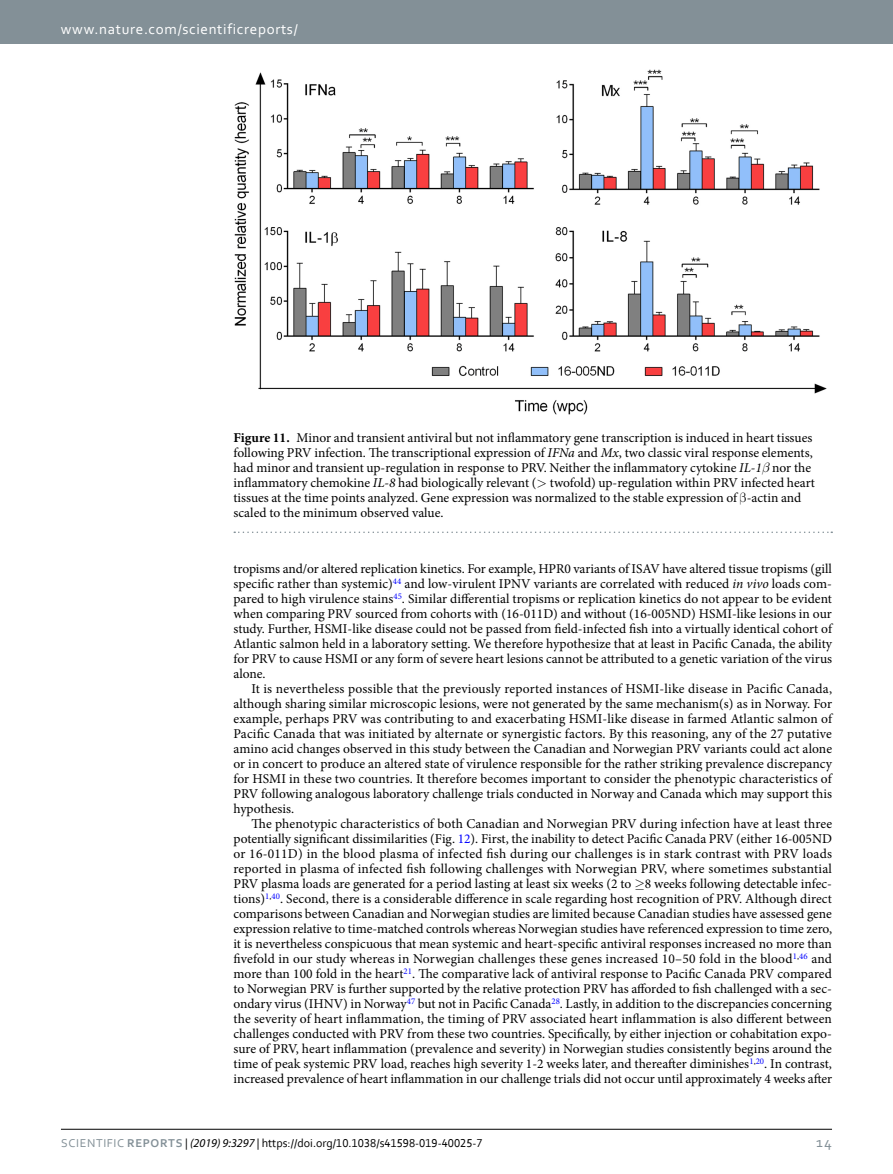
<style>
.page{position:relative;width:893px;height:1174px;background:#fff}
.page>*{position:absolute;margin:0;border:0;box-sizing:border-box;transform-origin:0 0}
.t1{font:15px "Corbel 2";letter-spacing:.045em;color:#fff}
.t2{font:15px "Corbel 2";color:#839097}
.t3{font:13.5px/15px "Minion Pro";color:#000;text-align:justify}
.t4{font:12px "Corbel";color:#000}
.s1{font-weight:700}
.s2{font-style:italic}
.s3{color:#00f}
.s4{font-family:"Corbel 2";color:#839097}
.s5{font-family:"Corbel Bold 2";color:#839097}
.s6{font-family:"Corbel 2"}
.s7{font-family:"Myriad Pro";font-style:italic}
</style>
<div class="page">
<hr style="left:61px;top:1129px;width:771px;height:1px;background:#000">
<div style="left:0;top:0;width:893px;height:43px;background:#839097"></div>
<img style="left:234px;top:70px;width:593px;height:344px">
<svg style="left:234px;top:531px;width:598px;height:2px"></svg>
<p class="t1" style="left:61px;top:19px;width:238px">www.nature.com/scientificreports/</p>
<p class="t3" style="left:233px;top:430px;width:583px;text-align:left"><span class="s1">Figure 11.</span> Minor and transient antiviral but not inflammatory gene transcription is induced in heart tissues following PRV infection. The transcriptional expression of <span class="s2">IFNa</span> and <span class="s2">Mx</span>, two classic viral response elements, had minor and transient up-regulation in response to PRV. Neither the inflammatory cytokine <span class="s2">IL-1</span> nor the inflammatory chemokine <span class="s2">IL-8</span> had biologically relevant ( twofold) up-regulation within PRV infected heart tissues at the time points analyzed. Gene expression was normalized to the stable expression of -actin and scaled to the minimum observed value.</p>
<p class="t3" style="left:233px;top:561px;width:600px">tropisms and/or altered replication kinetics. For example, HPR0 variants of ISAV have altered tissue tropisms (gill specific rather than systemic)<sup>44</sup> and low-virulent IPNV variants are correlated with reduced <span class="s2">in vivo</span> loads com&shy;pared to high virulence stains<sup>45</sup>. Similar differential tropisms or replication kinetics do not appear to be evident when comparing PRV sourced from cohorts with (16-011D) and without (16-005ND) HSMI-like lesions in our study. Further, HSMI-like disease could not be passed from field-infected fish into a virtually identical cohort of Atlantic salmon held in a laboratory setting. We therefore hypothesize that at least in Pacific Canada, the ability for PRV to cause HSMI or any form of severe heart lesions cannot be attributed to a genetic variation of the virus alone.</p>
<p class="t3" style="left:233px;top:681px;width:600px;text-indent:18px">It is nevertheless possible that the previously reported instances of HSMI-like disease in Pacific Canada, although sharing similar microscopic lesions, were not generated by the same mechanism(s) as in Norway. For example, perhaps PRV was contributing to and exacerbating HSMI-like disease in farmed Atlantic salmon of Pacific Canada that was initiated by alternate or synergistic factors. By this reasoning, any of the 27 putative amino acid changes observed in this study between the Canadian and Norwegian PRV variants could act alone or in concert to produce an altered state of virulence responsible for the rather striking prevalence discrepancy for HSMI in these two countries. It therefore becomes important to consider the phenotypic characteristics of PRV following analogous laboratory challenge trials conducted in Norway and Canada which may support this hypothesis.</p>
<p class="t3" style="left:233px;top:816px;width:600px;text-indent:18px">The phenotypic characteristics of both Canadian and Norwegian PRV during infection have at least three potentially significant dissimilarities (Fig. <span class="s3">12</span>). First, the inability to detect Pacific Canada PRV (either 16-005ND or 16-011D) in the blood plasma of infected fish during our challenges is in stark contrast with PRV loads reported in plasma of infected fish following challenges with Norwegian PRV, where sometimes substantial PRV plasma loads are generated for a period lasting at least six weeks (2 to ≥8 weeks following detectable infec&shy;tions)<sup>1</sup><sup>,</sup><sup>40</sup>. Second, there is a considerable difference in scale regarding host recognition of PRV. Although direct comparisons between Canadian and Norwegian studies are limited because Canadian studies have assessed gene expression relative to time-matched controls whereas Norwegian studies have referenced expression to time zero, it is nevertheless conspicuous that mean systemic and heart-specific antiviral responses increased no more than fivefold in our study whereas in Norwegian challenges these genes increased 10–50 fold in the blood<sup>1</sup><sup>,</sup><sup>46</sup> and more than 100 fold in the heart<sup>21</sup>. The comparative lack of antiviral response to Pacific Canada PRV compared to Norwegian PRV is further supported by the relative protection PRV has afforded to fish challenged with a sec&shy;ondary virus (IHNV) in Norway<sup>47</sup> but not in Pacific Canada<sup>28</sup>. Lastly, in addition to the discrepancies concerning the severity of heart inflammation, the timing of PRV associated heart inflammation is also different between challenges conducted with PRV from these two countries. Specifically, by either injection or cohabitation expo&shy;sure of PRV, heart inflammation (prevalence and severity) in Norwegian studies consistently begins around the time of peak systemic PRV load, reaches high severity 1-2 weeks later, and thereafter diminishes<sup>1</sup><sup>,</sup><sup>20</sup>. In contrast, increased prevalence of heart inflammation in our challenge trials did not occur until approximately 4 weeks after</p>
<p class="t4" style="left:61px;top:1135px;width:423px"><span class="s4">Scientific</span> <span class="s5">REPORTS</span> <span class="s6">|</span> <span class="s7">(2019) 9:3297</span> <span class="s6">|</span> https://doi.org/10.1038/s41598-019-40025-7</p>
<p class="t2" style="left:816px;top:1132px;width:18px">14</p>
</div>
